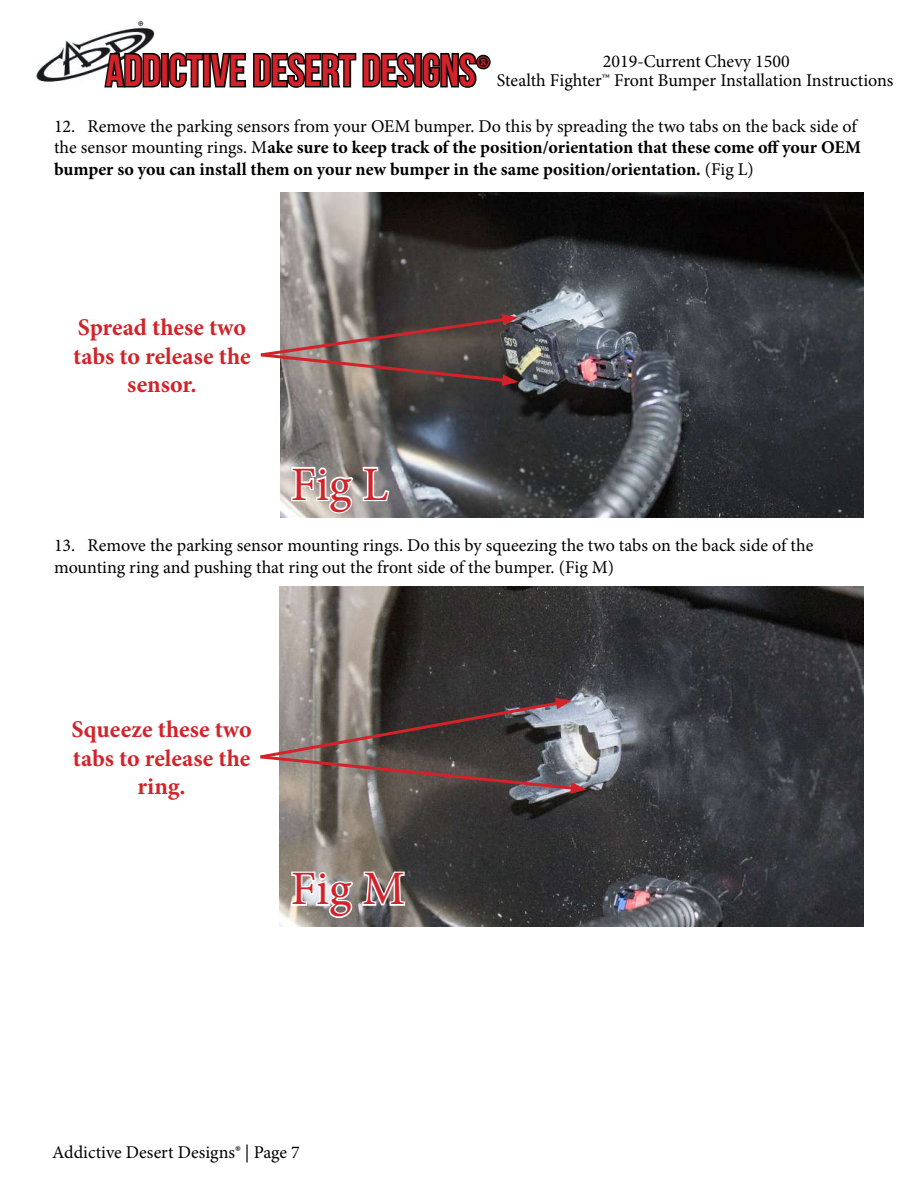
<style>
.page{position:relative;width:918px;height:1188px;background:#fff}
.page>*{position:absolute;margin:0;border:0;box-sizing:border-box;transform-origin:0 0}
.t1{font:48px "Minion Pro";color:#d2232a}
.t2{font:45px "Bebas Neue";color:#d2232a}
.t3{font:700 24px/28.8px "Minion Pro";color:#d2232a;text-align:center}
.t4{font:700 18px/21.6px "Minion Pro";color:#000}
.t5{font:18px/19.4px "Minion Pro";color:#000;text-align:center}
.s1{font-family:"Minion Pro"}
.s2{font-weight:400}
</style>
<div class="page">
<img style="left:36px;top:26px;width:119px;height:56px">
<svg style="left:103px;top:51px;width:59px;height:37px"></svg>
<div style="left:161px;top:53px;width:8px;height:34px;border:3px solid #000"></div>
<svg style="left:168px;top:52px;width:323px;height:36px"></svg>
<img style="left:281px;top:193px;width:583px;height:324px">
<svg style="left:260px;top:314px;width:258px;height:82px;background:#796663"></svg>
<svg style="left:290px;top:465px;width:65px;height:50px"></svg>
<svg style="left:361px;top:465px;width:30px;height:38px"></svg>
<img style="left:280px;top:587px;width:584px;height:340px">
<svg style="left:260px;top:698px;width:327px;height:105px;background:#736564"></svg>
<svg style="left:290px;top:870px;width:65px;height:50px"></svg>
<svg style="left:361px;top:870px;width:46px;height:57px"></svg>
<p class="t5" style="left:497px;top:51px;width:398px">2019-Current Chevy 1500<br>Stealth Fighter™ Front Bumper Installation Instructions</p>
<h2 class="t2" style="left:106px;top:46px;width:386px">ADDICTIVE DESERT DESIGNS<span class="s1">®</span></h2>
<p class="t4" style="left:54px;top:115px;width:809px"><span class="s2">12. Remove the parking sensors from your OEM bumper. Do this by spreading the two tabs on the back side of the sensor mounting rings. M</span>ake sure to keep track of the position/orientation that these come off your OEM bumper so you can install them on your new bumper in the same position/orientation. <span class="s2">(Fig L)</span></p>
<h3 class="t3" style="left:73px;top:312px;width:179px">Spread these two tabs to release the sensor.</h3>
<h1 class="t1" style="left:291px;top:452px;width:99px">Fig L</h1>
<p class="t5" style="left:54px;top:535px;width:761px;line-height:21.6px;text-align:left">13. Remove the parking sensor mounting rings. Do this by squeezing the two tabs on the back side of the mounting ring and pushing that ring out the front side of the bumper. (Fig M)</p>
<h3 class="t3" style="left:71px;top:714px;width:182px">Squeeze these two tabs to release the ring.</h3>
<h1 class="t1" style="left:291px;top:857px;width:116px">Fig M</h1>
<p class="t5" style="left:52px;top:1143px;width:249px">Addictive Desert Designs® | Page 7</p>
</div>
